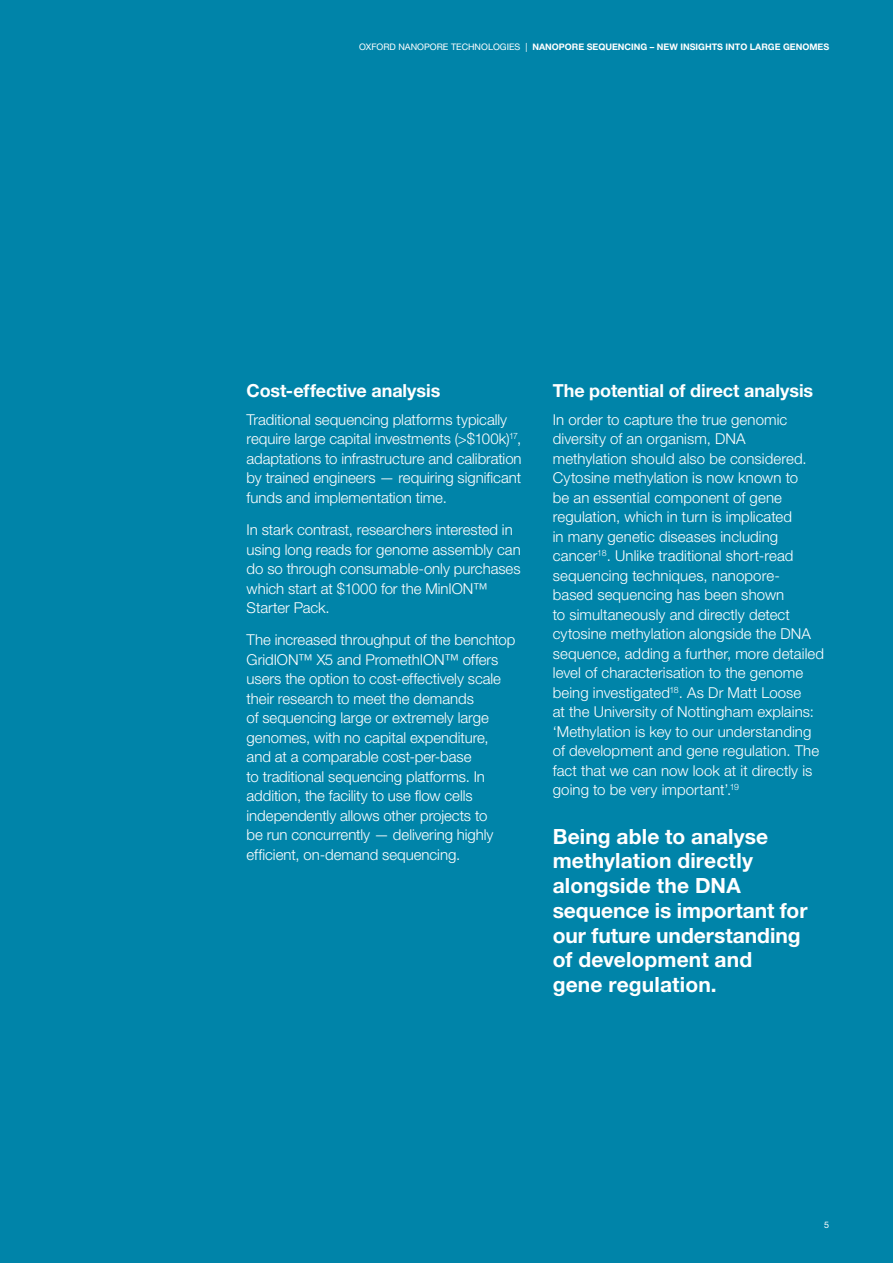
<style>
.page{position:relative;width:893px;height:1263px;background:#0084a9}
.page>*{position:absolute;margin:0;border:0;box-sizing:border-box;transform-origin:0 0}
.t1{font:700 21px/24.8px "Helvetica Neue";letter-spacing:.005em;color:#fff}
.t2{font:700 18px "Helvetica Neue";letter-spacing:-.005em;color:#fff}
.t3{font:300 15px/19.5px "Helvetica Neue";color:#fff}
.t4{font:700 9px "Helvetica Neue";color:#fff}
.t5{font:9px "Helvetica Neue";color:#fff}
.s1{font-weight:400}
</style>
<div class="page">
<p class="t4" style="left:359px;top:41px;width:472px"><span class="s1">OXFORD NANOPORE TECHNOLOGIES |</span> NANOPORE SEQUENCING – NEW INSIGHTS INTO LARGE GENOMES</p>
<p class="t2" style="left:247px;top:379px;width:195px">Cost-effective analysis</p>
<p class="t3" style="left:247px;top:409px;width:277px">Traditional sequencing platforms typically require large capital investments (&gt;$100k)<sup>17</sup>, adaptations to infrastructure and calibration by trained engineers — requiring significant funds and implementation time.</p>
<p class="t3" style="left:247px;top:520px;width:276px">In stark contrast, researchers interested in using long reads for genome assembly can do so through consumable-only purchases which start at $1000 for the MinION™ Starter Pack.</p>
<p class="t3" style="left:247px;top:630px;width:270px">The increased throughput of the benchtop GridION™ X5 and PromethION™ offers users the option to cost-effectively scale their research to meet the demands<br>of sequencing large or extremely large genomes, with no capital expenditure, and at a comparable cost-per-base<br>to traditional sequencing platforms. In addition, the facility to use flow cells independently allows other projects to<br>be run concurrently — delivering highly efficient, on-demand sequencing.</p>
<p class="t2" style="left:553px;top:379px;width:262px">The potential of direct analysis</p>
<p class="t3" style="left:553px;top:409px;width:273px">In order to capture the true genomic diversity of an organism, DNA<br>methylation should also be considered.<br>Cytosine methylation is now known to<br>be an essential component of gene regulation, which in turn is implicated<br>in many genetic diseases including cancer<sup>18</sup>. Unlike traditional short-read sequencing techniques, nanopore-<br>based sequencing has been shown<br>to simultaneously and directly detect cytosine methylation alongside the DNA sequence, adding a further, more detailed level of characterisation to the genome being investigated<sup>18</sup>. As Dr Matt Loose<br>at the University of Nottingham explains: ‘Methylation is key to our understanding of development and gene regulation. The fact that we can now look at it directly is going to be very important’.<sup>19</sup></p>
<h1 class="t1" style="left:553px;top:823px;width:256px">Being able to analyse methylation directly alongside the DNA sequence is important for our future understanding of development and<br>gene regulation.</h1>
<p class="t5" style="left:824px;top:1219px;width:7px">5</p>
</div>
